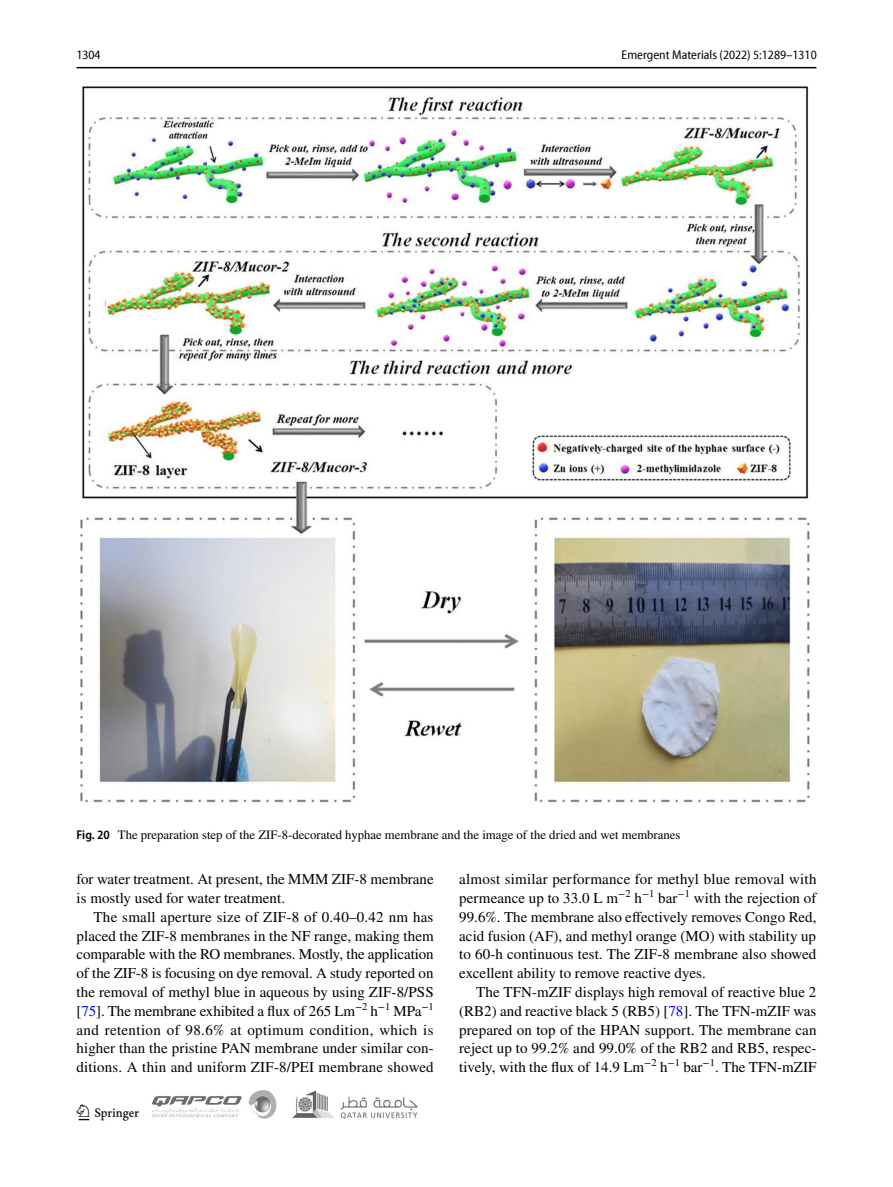
<style>
.page{position:relative;width:893px;height:1187px;background:#fff}
.page>*{position:absolute;margin:0;border:0;box-sizing:border-box;transform-origin:0 0}
.t1{font:22.5px "Springnew Regular 2";color:#000}
.t2{font:15px/18.8px "STIX";letter-spacing:.005em;color:#000;text-align:justify}
.t3{font:12.75px "STIX";color:#000}
.t4{font:semi-condensed 12.75px "Myriad Pro Unic";color:#000}
.s1{font-family:"Myriad Pro";font-weight:600;font-stretch:semi-condensed}
.s2{color:#00f}
</style>
<div class="page">
<hr style="left:77px;top:67px;width:739px;height:1px;background:#000">
<img style="left:151px;top:1090px;width:267px;height:29px">
<img style="left:81px;top:87px;width:729px;height:716px">
<p class="t4" style="left:76px;top:50px;width:26px">1304</p>
<p class="t4" style="left:622px;top:50px;width:197px">Emergent Materials (2022) 5:1289–1310</p>
<p class="t3" style="left:77px;top:826px;width:605px"><span class="s1">Fig. 20</span> The preparation step of the ZIF-8-decorated hyphae membrane and the image of the dried and wet membranes</p>
<p class="t2" style="left:77px;top:871px;width:359px">for water treatment. At present, the MMM ZIF-8 membrane is mostly used for water treatment.</p>
<p class="t2" style="left:77px;top:908px;width:359px;text-indent:17px">The small aperture size of ZIF-8 of 0.40–0.42 nm has placed the ZIF-8 membranes in the NF range, making them comparable with the RO membranes. Mostly, the application of the ZIF-8 is focusing on dye removal. A study reported on the removal of methyl blue in aqueous by using ZIF-8/PSS [<span class="s2">75</span>]. The membrane exhibited a flux of 265 Lm<sup>−2</sup> h<sup>−1</sup> MPa<sup>−1 </sup>and retention of 98.6% at optimum condition, which is higher than the pristine PAN membrane under similar con&shy;ditions. A thin and uniform ZIF-8/PEI membrane showed</p>
<h1 class="t1" style="left:79px;top:1104px;width:62px">1 3</h1>
<p class="t2" style="left:459px;top:871px;width:359px">almost similar performance for methyl blue removal with permeance up to 33.0 L m<sup>−2</sup> h<sup>−1</sup> bar<sup>−1</sup> with the rejection of 99.6%. The membrane also effectively removes Congo Red, acid fusion (AF), and methyl orange (MO) with stability up to 60-h continuous test. The ZIF-8 membrane also showed excellent ability to remove reactive dyes.</p>
<p class="t2" style="left:459px;top:983px;width:359px;text-indent:17px">The TFN-mZIF displays high removal of reactive blue 2 (RB2) and reactive black 5 (RB5) [<span class="s2">78</span>]. The TFN-mZIF was prepared on top of the HPAN support. The membrane can reject up to 99.2% and 99.0% of the RB2 and RB5, respec&shy;tively, with the flux of 14.9 Lm<sup>−2</sup> h<sup>−1</sup> bar<sup>−1</sup>. The TFN-mZIF</p>
</div>
